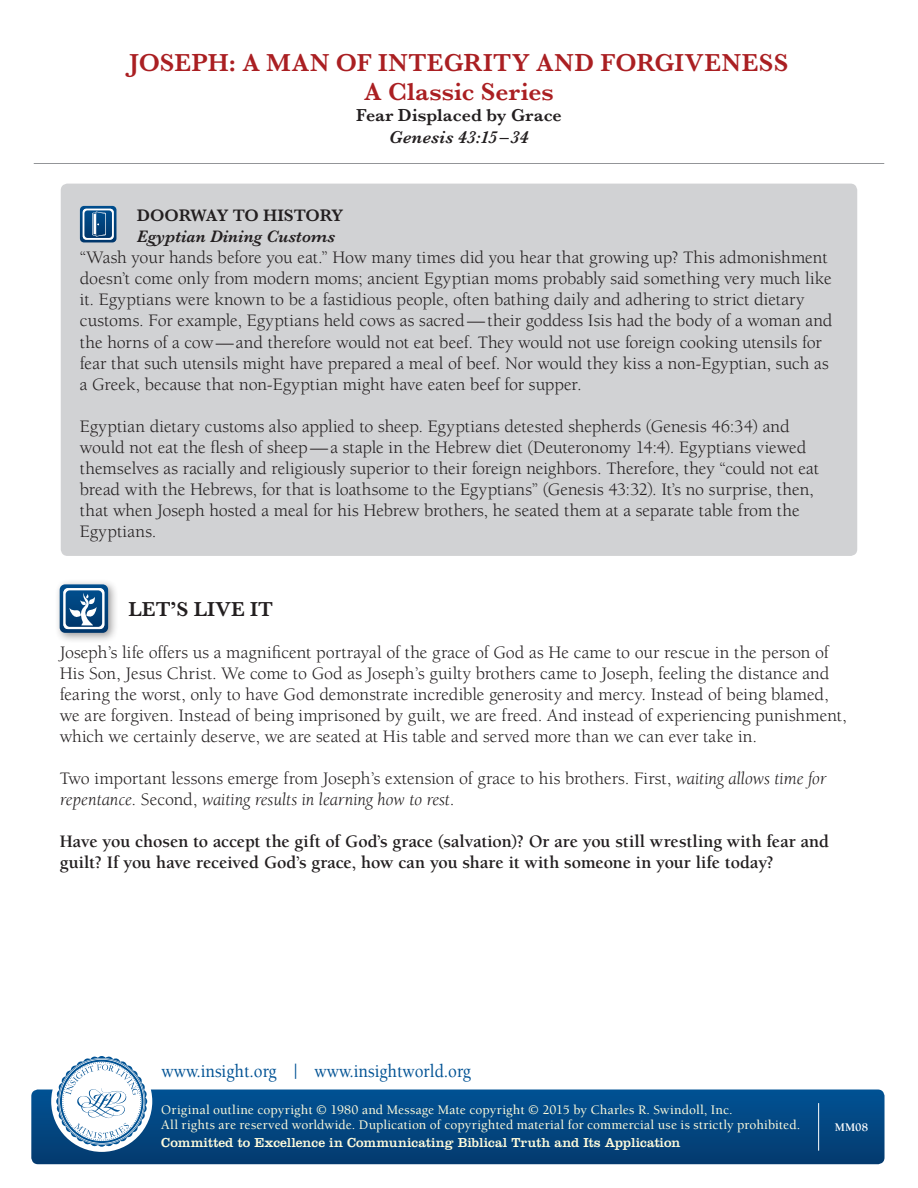
<style>
.page{position:relative;width:918px;height:1188px;background:#fff}
.page>*{position:absolute;margin:0;border:0;box-sizing:border-box;transform-origin:0 0}
.t1{font:600 25.5px/28.5px "Baskerville";letter-spacing:.01em;color:#aa1f22;text-align:center}
.t2{font:600 21px "Baskerville";color:#231f20}
.t3{font:500 18.9px "Berkeley";color:#005294;scale:.9 1}
.t4{font:18px/21px "Berkeley";letter-spacing:-.005em;color:#231f20}
.t5{font:700 18px/21px "Berkeley";letter-spacing:-.005em;color:#231f20}
.t6{font:600 18px "Baskerville";letter-spacing:.005em;color:#231f20}
.t7{font:italic 600 18px "Baskerville";letter-spacing:.015em;color:#231f20}
.t8{font:italic 600 17.25px "Baskerville";color:#231f20}
.t9{font:600 17.25px "Baskerville";color:#231f20}
.t10{font:500 13.5px/15px "Berkeley";letter-spacing:.01em;color:#fffcdc}
.t11{font:13.5px "Clarendon";letter-spacing:.005em;color:#fffcdc}
.t12{font:700 12px "Berkeley";color:#fff}
.s1{font-style:italic}
</style>
<div class="page">
<div style="left:31px;top:1090px;width:854px;height:74px;background:linear-gradient(to bottom,#015294,#043b6f);border-radius:7px"></div>
<div style="left:51px;top:1051px;width:101px;height:101px;background:#fff;border-radius:50%"></div>
<svg style="left:56px;top:1056px;width:91px;height:91px"></svg>
<hr style="left:818px;top:1103px;width:1px;height:48px;background:#fff">
<hr style="left:34px;top:163px;width:850px;height:1px;background:#939598">
<div style="left:61px;top:184px;width:796px;height:372px;background:#d1d2d4;border-radius:7px"></div>
<svg style="left:80px;top:206px;width:36px;height:36px"></svg>
<div style="left:54px;top:579px;width:65px;height:64px;background:#231f20;opacity:.45"></div>
<svg style="left:60px;top:584px;width:48px;height:49px"></svg>
<h1 class="t1" style="left:130px;top:48px;width:660px">JOSEPH: A MAN OF INTEGRITY AND FORGIVENESS<br>A Classic Series</h1>
<p class="t6" style="left:356px;top:103px;width:207px">Fear Displaced by Grace</p>
<p class="t7" style="left:389px;top:125px;width:141px">Genesis 43:15 –34</p>
<p class="t9" style="left:137px;top:204px;width:208px">DOORWAY TO HISTORY</p>
<p class="t8" style="left:137px;top:225px;width:200px">Egyptian Dining Customs</p>
<p class="t4" style="left:80px;top:248px;width:754px">“Wash your hands before you eat.” How many times did you hear that growing up? This admonishment doesn’t come only from modern moms; ancient Egyptian moms probably said something very much like it. Egyptians were known to be a fastidious people, often bathing daily and adhering to strict dietary customs. For example, Egyptians held cows as sacred—their goddess Isis had the body of a woman and the horns of a cow—and therefore would not eat beef. They would not use foreign cooking utensils for fear that such utensils might have prepared a meal of beef. Nor would they kiss a non-Egyptian, such as a Greek, because that non-Egyptian might have eaten beef for supper.</p>
<p class="t4" style="left:80px;top:416px;width:741px">Egyptian dietary customs also applied to sheep. Egyptians detested shepherds (Genesis 46:34) and would not eat the flesh of sheep—a staple in the Hebrew diet (Deuteronomy 14:4). Egyptians viewed themselves as racially and religiously superior to their foreign neighbors. Therefore, they “could not eat bread with the Hebrews, for that is loathsome to the Egyptians” (Genesis 43:32). It’s no surprise, then, that when Joseph hosted a meal for his Hebrew brothers, he seated them at a separate table from the Egyptians.</p>
<p class="t2" style="left:128px;top:594px;width:146px">LET’S LIVE IT</p>
<p class="t4" style="left:60px;top:642px;width:789px">Joseph’s life offers us a magnificent portrayal of the grace of God as He came to our rescue in the person of His Son, Jesus Christ. We come to God as Joseph’s guilty brothers came to Joseph, feeling the distance and fearing the worst, only to have God demonstrate incredible generosity and mercy. Instead of being blamed, we are forgiven. Instead of being imprisoned by guilt, we are freed. And instead of experiencing punishment, which we certainly deserve, we are seated at His table and served more than we can ever take in.</p>
<p class="t4" style="left:60px;top:768px;width:768px">Two important lessons emerge from Joseph’s extension of grace to his brothers. First, <span class="s1">waiting allows time for repentance</span>. Second, <span class="s1">waiting results in learning how to rest</span>.</p>
<p class="t5" style="left:60px;top:831px;width:771px">Have you chosen to accept the gift of God’s grace (salvation)? Or are you still wrestling with fear and guilt? If you have received God’s grace, how can you share it with someone in your life today?</p>
<p class="t3" style="left:162px;top:1061px;width:345px">www.insight.org | www.insightworld.org</p>
<p class="t10" style="left:161px;top:1103px;width:641px">Original outline copyright © 1980 and Message Mate copyright © 2015 by Charles R. Swindoll, Inc.<br>All rights are reserved worldwide. Duplication of copyrighted material for commercial use is strictly prohibited.</p>
<p class="t11" style="left:161px;top:1135px;width:521px">Committed to Excellence in Communicating Biblical Truth and Its Application</p>
<p class="t12" style="left:835px;top:1121px;width:35px">MM08</p>
</div>
